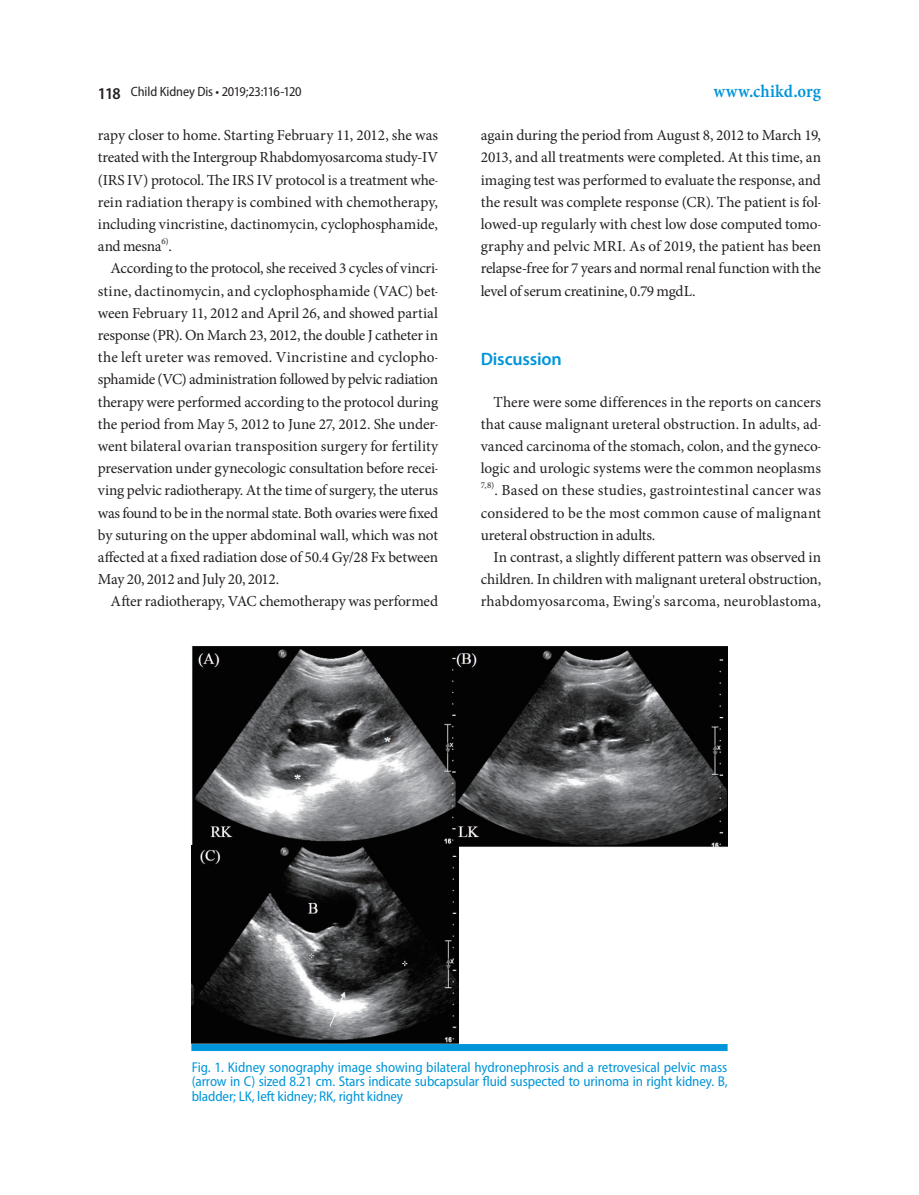
<style>
.page{position:relative;width:919px;height:1195px;background:#fff}
.page>*{position:absolute;margin:0;border:0;box-sizing:border-box;transform-origin:0 0}
.t1{font:18.15px "Minion Pro Semibold Cn Capt";letter-spacing:.005em;color:#0095d9}
.t2{font:600 18px "Myriad Pro";letter-spacing:-.01em;color:#0095d9}
.t3{font:15.3px/22.2px "Minion Pro";letter-spacing:-.005em;color:#231f20;text-align:justify}
.t4{font:15.3px "Minion Pro";letter-spacing:-.025em;color:#231f20}
.t5{font:15.3px "Minion Pro";letter-spacing:.02em;color:#231f20}
.t6{font:semi-condensed 14.25px/14.2px "Myriad Pro";letter-spacing:-.01em;color:#0095d9;text-align:justify}
.t7{font:semi-condensed 13.5px "Myriad Pro";letter-spacing:-.01em;color:#231f20}
.t8{font:8.85px "Minion Pro";color:#231f20}
.s1{font-weight:600;font-size:16.5px}
</style>
<div class="page">
<img style="left:192px;top:645px;width:535px;height:205px">
<img style="left:192px;top:845px;width:266px;height:199px">
<div style="left:192px;top:1044px;width:535px;height:7px;background:#0095d9"></div>
<p class="t7" style="left:98px;top:84px;width:205px"><span class="s1">118</span> Child Kidney Dis • 2019;23:116-120</p>
<p class="t1" style="left:713px;top:79px;width:109px">www.chikd.org</p>
<p class="t3" style="left:98px;top:124px;width:342px">rapy closer to home. Starting February 11, 2012, she was treated with the Intergroup Rhabdomyosarcoma study-IV (IRS IV) protocol. The IRS IV protocol is a treatment whe&shy;rein radiation therapy is combined with chemotherapy, including vincristine, dactinomycin, cyclophosphamide, and mesna .</p>
<p class="t3" style="left:480px;top:124px;width:342px">again during the period from August 8, 2012 to March 19, 2013, and all treatments were completed. At this time, an imaging test was performed to evaluate the response, and the result was complete response (CR). The patient is fol&shy;lowed-up regularly with chest low dose computed tomo&shy;graphy and pelvic MRI. As of 2019, the patient has been relapse-free for 7 years and normal renal function with the level of serum creatinine, 0.79 mgdL.</p>
<p class="t8" style="left:161px;top:235px;width:9px">6)</p>
<p class="t4" style="left:111px;top:258px;width:329px">According to the protocol, she received 3 cycles of vincri-</p>
<p class="t3" style="left:98px;top:280px;width:342px">stine, dactinomycin, and cyclophosphamide (VAC) bet-</p>
<p class="t3" style="left:98px;top:302px;width:342px">ween February 11, 2012 and April 26, and showed partial</p>
<p class="t3" style="left:98px;top:324px;width:342px">response (PR). On March 23, 2012, the double J catheter in</p>
<p class="t3" style="left:98px;top:346px;width:342px">the left ureter was removed. Vincristine and cyclopho-</p>
<p class="t4" style="left:98px;top:369px;width:342px">sphamide (VC) administration followed by pelvic radiation</p>
<p class="t3" style="left:98px;top:391px;width:342px">therapy were performed according to the protocol during</p>
<p class="t3" style="left:98px;top:413px;width:342px">the period from May 5, 2012 to June 27, 2012. She under-</p>
<p class="t3" style="left:98px;top:435px;width:342px">went bilateral ovarian transposition surgery for fertility</p>
<p class="t3" style="left:98px;top:457px;width:342px">preservation under gynecologic consultation before recei-</p>
<p class="t3" style="left:98px;top:479px;width:342px">ving pelvic radiotherapy. At the time of surgery, the uterus</p>
<p class="t4" style="left:98px;top:502px;width:342px">was found to be in the normal state. Both ovaries were fixed</p>
<p class="t3" style="left:98px;top:524px;width:342px">by suturing on the upper abdominal wall, which was not</p>
<p class="t3" style="left:98px;top:546px;width:342px">affected at a fixed radiation dose of 50.4 Gy/28 Fx between</p>
<p class="t3" style="left:98px;top:568px;width:183px">May 20, 2012 and July 20, 2012.</p>
<p class="t3" style="left:111px;top:590px;width:329px">After radiotherapy, VAC chemotherapy was performed</p>
<p class="t2" style="left:480px;top:347px;width:82px">Discussion</p>
<p class="t3" style="left:480px;top:391px;width:342px;text-indent:13px">There were some differences in the reports on cancers that cause malignant ureteral obstruction. In adults, ad&shy;vanced carcinoma of the stomach, colon, and the gyneco&shy;logic and urologic systems were the common neoplasms</p>
<p class="t8" style="left:480px;top:479px;width:15px">7,8)</p>
<p class="t5" style="left:494px;top:480px;width:328px">. Based on these studies, gastrointestinal cancer was</p>
<p class="t3" style="left:480px;top:502px;width:342px">considered to be the most common cause of malignant</p>
<p class="t3" style="left:480px;top:524px;width:176px">ureteral obstruction in adults.</p>
<p class="t3" style="left:493px;top:546px;width:329px">In contrast, a slightly different pattern was observed in</p>
<p class="t3" style="left:480px;top:568px;width:342px">children. In children with malignant ureteral obstruction,</p>
<p class="t3" style="left:480px;top:590px;width:342px">rhabdomyosarcoma, Ewing's sarcoma, neuroblastoma,</p>
<p class="t6" style="left:192px;top:1060px;width:537px">Fig. 1. Kidney sonography image showing bilateral hydronephrosis and a retrovesical pelvic mass (arrow in C) sized 8.21 cm. Stars indicate subcapsular fluid suspected to urinoma in right kidney. B, bladder; LK, left kidney; RK, right kidney</p>
</div>
